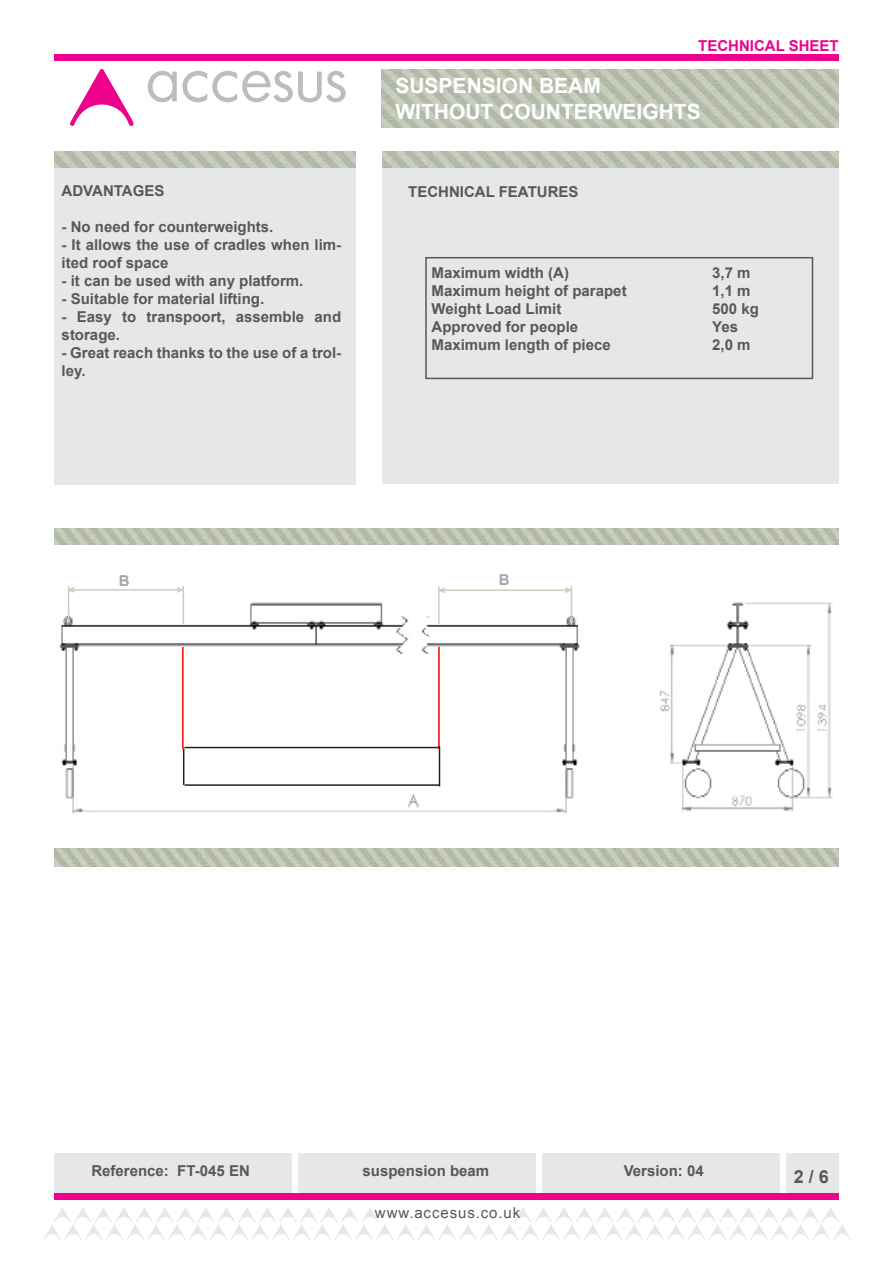
<style>
.page{position:relative;width:893px;height:1263px;background:#fff}
.page>*{position:absolute;margin:0;border:0;box-sizing:border-box;transform-origin:0 0}
.t1{font:700 21px/25.2px "Arial";color:#fff}
.t2{font:700 18px "Arial";color:#57585a}
.t3{font:700 15px/18px "Arial";color:#57585a}
.t4{font:15px "Arial";letter-spacing:.06em;color:#57585a}
.t5{font:700 15px "Arial";color:#ed028c}
.t6{font:700 15px "Arial";color:#a4a6a9}
</style>
<div class="page">
<img style="left:381px;top:69px;width:458px;height:58px">
<div style="left:54px;top:1153px;width:237px;height:47px;background:#e6e7e9"></div>
<div style="left:298px;top:1153px;width:237px;height:47px;background:#e6e7e9"></div>
<div style="left:542px;top:1153px;width:237px;height:47px;background:#e6e7e9"></div>
<div style="left:786px;top:1153px;width:53px;height:47px;background:#e6e7e9"></div>
<div style="left:54px;top:54px;width:785px;height:6px;background:#ed028c"></div>
<div style="left:54px;top:1193px;width:785px;height:7px;background:#ed028c"></div>
<svg style="left:44px;top:1208px;width:806px;height:32px"></svg>
<img style="left:54px;top:528px;width:785px;height:17px">
<img style="left:59px;top:594px;width:774px;height:220px">
<img style="left:54px;top:849px;width:785px;height:18px">
<hr style="left:182px;top:647px;width:2px;height:102px;background:#fe0000">
<hr style="left:438px;top:647px;width:2px;height:102px;background:#f70000">
<hr style="left:185px;top:747px;width:254px;height:1px;background:#231f20">
<hr style="left:183px;top:748px;width:1px;height:37px;background:#231f20">
<hr style="left:185px;top:784px;width:254px;height:2px;background:#231f20">
<hr style="left:439px;top:746px;width:1px;height:40px;background:#231f20">
<div style="left:382px;top:151px;width:457px;height:333px;background:#e6e7e9"></div>
<div style="left:54px;top:152px;width:301px;height:333px;background:#e6e7e9"></div>
<img style="left:382px;top:151px;width:457px;height:17px">
<img style="left:54px;top:151px;width:301px;height:17px">
<div style="left:425px;top:257px;width:388px;height:122px;border:2px solid #57585a"></div>
<hr style="left:69px;top:589px;width:114px;height:2px;background:#c7d0bb">
<hr style="left:438px;top:589px;width:134px;height:2px;background:#c7d0bb">
<hr style="left:68px;top:586px;width:1px;height:36px;background:#c7d0bb">
<hr style="left:183px;top:586px;width:1px;height:38px;background:#c7d0bb">
<hr style="left:438px;top:586px;width:2px;height:38px;background:#c7d0bb">
<hr style="left:571px;top:586px;width:1px;height:36px;background:#c7d0bb">
<svg style="left:67px;top:586px;width:9px;height:8px"></svg>
<svg style="left:438px;top:586px;width:9px;height:8px"></svg>
<svg style="left:175px;top:586px;width:8px;height:8px"></svg>
<svg style="left:563px;top:586px;width:10px;height:8px"></svg>
<svg style="left:148px;top:71px;width:198px;height:31px"></svg>
<svg style="left:70px;top:69px;width:64px;height:57px"></svg>
<p class="t5" style="left:698px;top:36px;width:142px">TECHNICAL SHEET</p>
<h1 class="t1" style="left:395px;top:74px;width:307px">SUSPENSION BEAM<br>WITHOUT COUNTERWEIGHTS</h1>
<p class="t3" style="left:62px;top:182px;width:104px">ADVANTAGES</p>
<p class="t3" style="left:408px;top:183px;width:172px">TECHNICAL FEATURES</p>
<p class="t3" style="left:62px;top:218px;width:213px">- No need for counterweights.</p>
<p class="t3" style="left:62px;top:236px;width:281px">- It allows the use of cradles when lim&shy;ited roof space</p>
<p class="t3" style="left:62px;top:272px;width:243px">- it can be used with any platform.</p>
<p class="t3" style="left:62px;top:290px;width:204px">- Suitable for material lifting.</p>
<p class="t3" style="left:62px;top:308px;width:281px">- Easy to transpoort, assemble and storage.</p>
<p class="t3" style="left:62px;top:344px;width:281px">- Great reach thanks to the use of a trol&shy;ley.</p>
<p class="t3" style="left:432px;top:264px;width:197px">Maximum width (A)<br>Maximum height of parapet<br>Weight Load Limit<br>Approved for people<br>Maximum length of piece</p>
<p class="t3" style="left:712px;top:264px;width:48px">3,7 m<br>1,1 m<br>500 kg<br>Yes<br>2,0 m</p>
<p class="t6" style="left:119px;top:570px;width:12px">B</p>
<p class="t6" style="left:499px;top:569px;width:12px">B</p>
<p class="t3" style="left:91px;top:1162px;width:160px">Reference: FT-045 EN</p>
<p class="t3" style="left:362px;top:1162px;width:128px">suspension beam</p>
<p class="t3" style="left:624px;top:1162px;width:82px">Version: 04</p>
<p class="t4" style="left:375px;top:1202px;width:147px">www.accesus.co.uk</p>
<p class="t2" style="left:794px;top:1163px;width:37px">2 / 6</p>
</div>
